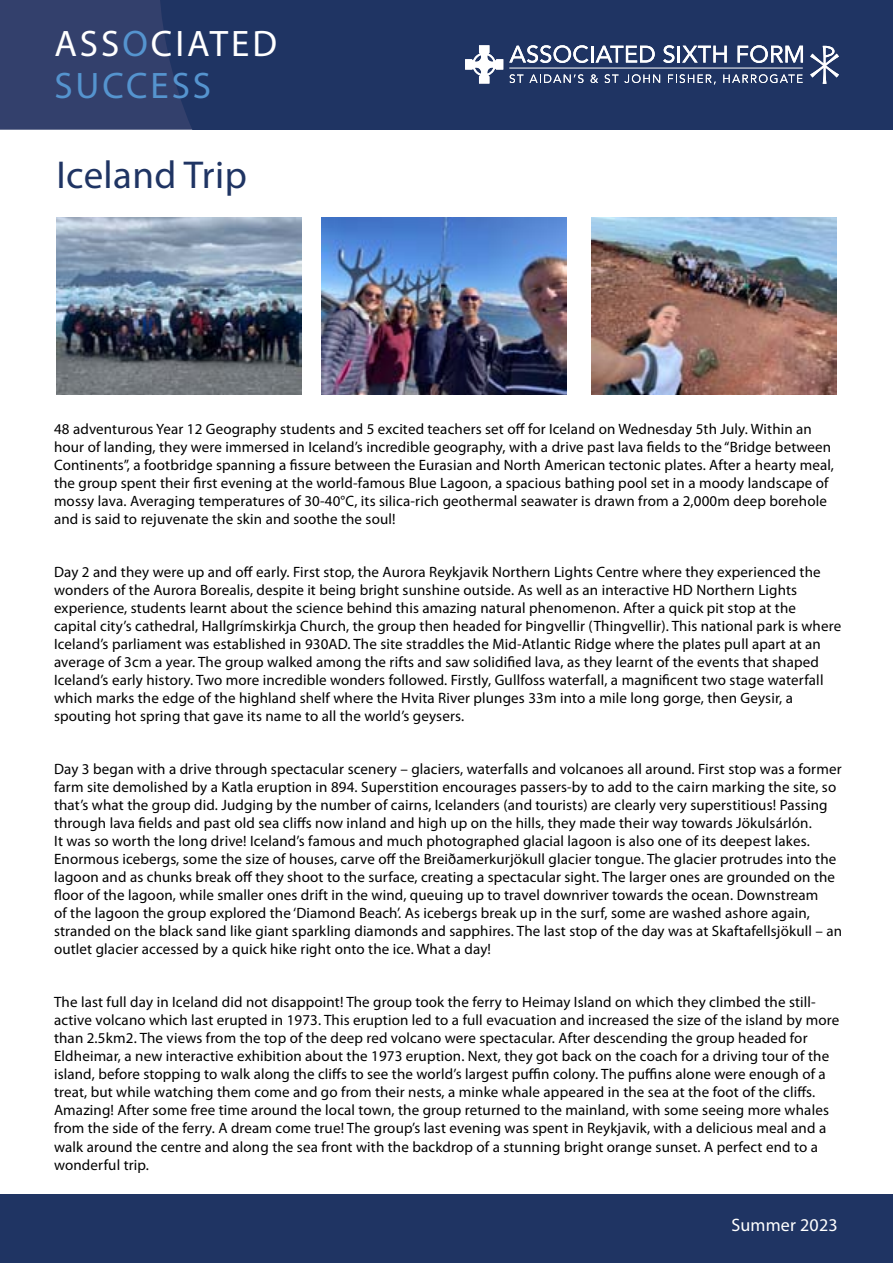
<style>
.page{position:relative;width:893px;height:1263px;background:#fff}
.page>*{position:absolute;margin:0;border:0;box-sizing:border-box;transform-origin:0 0}
.t1{font:39px "Myriad Pro";letter-spacing:.01em;color:#1f3463}
.t2{font:37.05px/41.7px "Myriad Pro";letter-spacing:.08em;color:#fff}
.t3{font:18px "Myriad Pro";letter-spacing:.01em;color:#fff}
.t4{font:15px/18px "Myriad Pro";letter-spacing:.01em;color:#000}
.s1{color:#5594cf}
</style>
<div class="page">
<div style="left:0;top:0;width:158px;height:130px;background:#33406c"></div>
<div style="left:158px;top:0;width:735px;height:130px;background:#1f3463"></div>
<svg style="left:509px;top:45px;width:146px;height:18px"></svg>
<svg style="left:663px;top:45px;width:64px;height:18px"></svg>
<svg style="left:738px;top:45px;width:65px;height:18px"></svg>
<svg style="left:510px;top:74px;width:13px;height:9px"></svg>
<svg style="left:529px;top:74px;width:54px;height:9px"></svg>
<svg style="left:591px;top:74px;width:7px;height:9px"></svg>
<svg style="left:605px;top:74px;width:13px;height:9px"></svg>
<svg style="left:624px;top:74px;width:36px;height:9px"></svg>
<svg style="left:668px;top:74px;width:48px;height:10px"></svg>
<svg style="left:723px;top:74px;width:80px;height:9px"></svg>
<hr style="left:509px;top:68px;width:294px;height:1px;background:#fff">
<svg style="left:810px;top:46px;width:29px;height:38px"></svg>
<svg style="left:465px;top:45px;width:38px;height:39px"></svg>
<div style="left:0;top:1195px;width:893px;height:68px;background:#1f3463"></div>
<img style="left:57px;top:218px;width:245px;height:177px">
<img style="left:591px;top:218px;width:245px;height:177px">
<img style="left:321px;top:218px;width:245px;height:177px">
<h2 class="t2" style="left:54px;top:22px;width:224px">Ass<span class="s1">o</span>ciated<br><span class="s1">Success</span></h2>
<h1 class="t1" style="left:56px;top:151px;width:192px">Iceland Trip</h1>
<p class="t4" style="left:54px;top:420px;width:781px">48 adventurous Year 12 Geography students and 5 excited teachers set off for Iceland on Wednesday 5th July. Within an hour of landing, they were immersed in Iceland’s incredible geography, with a drive past lava fields to the “Bridge between Continents”, a footbridge spanning a fissure between the Eurasian and North American tectonic plates. After a hearty meal, the group spent their first evening at the world-famous Blue Lagoon, a spacious bathing pool set in a moody landscape of mossy lava. Averaging temperatures of 30-40°C, its silica-rich geothermal seawater is drawn from a 2,000m deep borehole and is said to rejuvenate the skin and soothe the soul!</p>
<p class="t4" style="left:54px;top:563px;width:789px">Day 2 and they were up and off early. First stop, the Aurora Reykjavik Northern Lights Centre where they experienced the wonders of the Aurora Borealis, despite it being bright sunshine outside. As well as an interactive HD Northern Lights experience, students learnt about the science behind this amazing natural phenomenon. After a quick pit stop at the capital city’s cathedral, Hallgrímskirkja Church, the group then headed for Þingvellir (Thingvellir). This national park is where Iceland’s parliament was established in 930AD. The site straddles the Mid-Atlantic Ridge where the plates pull apart at an average of 3cm a year. The group walked among the rifts and saw solidified lava, as they learnt of the events that shaped Iceland’s early history. Two more incredible wonders followed. Firstly, Gullfoss waterfall, a magnificent two stage waterfall which marks the edge of the highland shelf where the Hvita River plunges 33m into a mile long gorge, then Geysir, a spouting hot spring that gave its name to all the world’s geysers.</p>
<p class="t4" style="left:54px;top:760px;width:790px">Day 3 began with a drive through spectacular scenery – glaciers, waterfalls and volcanoes all around. First stop was a former farm site demolished by a Katla eruption in 894. Superstition encourages passers-by to add to the cairn marking the site, so that’s what the group did. Judging by the number of cairns, Icelanders (and tourists) are clearly very superstitious! Passing through lava fields and past old sea cliffs now inland and high up on the hills, they made their way towards Jökulsárlón.<br>It was so worth the long drive! Iceland’s famous and much photographed glacial lagoon is also one of its deepest lakes.<br>Enormous icebergs, some the size of houses, carve off the Breiðamerkurjökull glacier tongue. The glacier protrudes into the lagoon and as chunks break off they shoot to the surface, creating a spectacular sight. The larger ones are grounded on the floor of the lagoon, while smaller ones drift in the wind, queuing up to travel downriver towards the ocean. Downstream<br>of the lagoon the group explored the ‘Diamond Beach’. As icebergs break up in the surf, some are washed ashore again, stranded on the black sand like giant sparkling diamonds and sapphires. The last stop of the day was at Skaftafellsjökull – an outlet glacier accessed by a quick hike right onto the ice. What a day!</p>
<p class="t4" style="left:54px;top:993px;width:787px">The last full day in Iceland did not disappoint! The group took the ferry to Heimay Island on which they climbed the still&shy;active volcano which last erupted in 1973. This eruption led to a full evacuation and increased the size of the island by more than 2.5km2. The views from the top of the deep red volcano were spectacular. After descending the group headed for Eldheimar, a new interactive exhibition about the 1973 eruption. Next, they got back on the coach for a driving tour of the island, before stopping to walk along the cliffs to see the world’s largest puffin colony. The puffins alone were enough of a treat, but while watching them come and go from their nests, a minke whale appeared in the sea at the foot of the cliffs.<br>Amazing! After some free time around the local town, the group returned to the mainland, with some seeing more whales from the side of the ferry. A dream come true! The group’s last evening was spent in Reykjavik, with a delicious meal and a walk around the centre and along the sea front with the backdrop of a stunning bright orange sunset. A perfect end to a wonderful trip.</p>
<p class="t3" style="left:731px;top:1213px;width:108px">Summer 2023</p>
</div>
